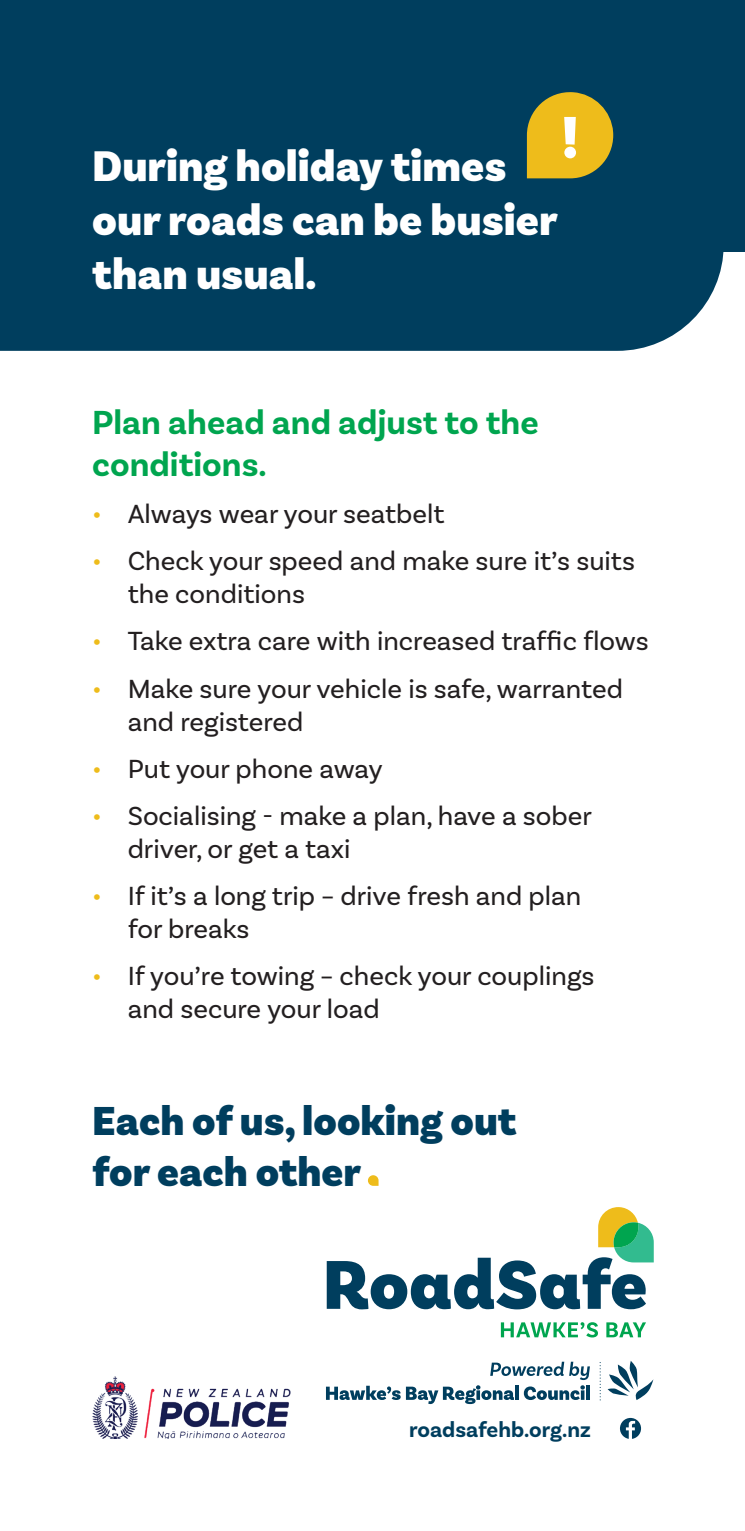
<style>
.page{position:relative;width:745px;height:1531px;background:#fff}
.page>*{position:absolute;margin:0;border:0;box-sizing:border-box;transform-origin:0 0}
.t1{font:900 45px/54px "Basic Sans";color:#fff}
.t2{font:900 42.5px/51px "Basic Sans";color:#003e5e}
.t3{font:700 35px/42px "Basic Sans";color:#00a54f}
.t4{font:27.5px/33px "Basic Sans";color:#231f20}
.t5{font:700 22.5px "Basic Sans";color:#003e5e}
.s1{color:#eebc1b}
</style>
<div class="page">
<div style="left:0;top:0;width:723px;height:351px;background:#003e5e"></div>
<div style="left:367px;top:1175px;width:11px;height:11px;background:#eebc1b;border-radius:5px"></div>
<img style="left:92px;top:1376px;width:199px;height:63px">
<svg style="left:607px;top:1361px;width:46px;height:39px"></svg>
<svg style="left:326px;top:1361px;width:263px;height:43px"></svg>
<svg style="left:580px;top:1390px;width:4px;height:10px"></svg>
<svg style="left:585px;top:1385px;width:4px;height:15px"></svg>
<svg style="left:599px;top:1362px;width:1px;height:38px"></svg>
<svg style="left:500px;top:1322px;width:97px;height:15px"></svg>
<svg style="left:606px;top:1322px;width:39px;height:15px"></svg>
<svg style="left:326px;top:1207px;width:327px;height:102px"></svg>
<svg style="left:619px;top:1418px;width:21px;height:21px"></svg>
<svg style="left:625px;top:1421px;width:9px;height:18px"></svg>
<div style="left:723px;top:0;width:21px;height:251px;background:#003e5e"></div>
<svg style="left:526px;top:90px;width:86px;height:88px;background:#c3a527"></svg>
<p class="t1" style="left:92px;top:141px;width:415px">During holiday times</p>
<p class="t1" style="left:92px;top:195px;width:466px">our roads can be busier than usual.</p>
<p class="t3" style="left:92px;top:402px;width:447px">Plan ahead and adjust to the conditions.</p>
<p class="t4" style="left:92px;top:497px;width:353px"><span class="s1">•</span> Always wear your seatbelt</p>
<p class="t4" style="left:128px;top:544px;width:508px;text-indent:-35px"><span class="s1">•</span> Check your speed and make sure it’s suits the conditions</p>
<p class="t4" style="left:92px;top:624px;width:557px"><span class="s1">•</span> Take extra care with increased traffic flows</p>
<p class="t4" style="left:128px;top:672px;width:496px;text-indent:-35px"><span class="s1">•</span> Make sure your vehicle is safe, warranted and registered</p>
<p class="t4" style="left:92px;top:752px;width:292px"><span class="s1">•</span> Put your phone away</p>
<p class="t4" style="left:128px;top:799px;width:465px;text-indent:-35px"><span class="s1">•</span> Socialising - make a plan, have a sober driver, or get a taxi</p>
<p class="t4" style="left:128px;top:879px;width:455px;text-indent:-35px"><span class="s1">•</span> If it’s a long trip – drive fresh and plan for breaks</p>
<p class="t4" style="left:128px;top:959px;width:468px;text-indent:-35px"><span class="s1">•</span> If you’re towing – check your couplings and secure your load</p>
<p class="t2" style="left:92px;top:1096px;width:425px">Each of us, looking out for each other</p>
<p class="t5" style="left:409px;top:1416px;width:183px">roadsafehb.org.nz</p>
</div>
